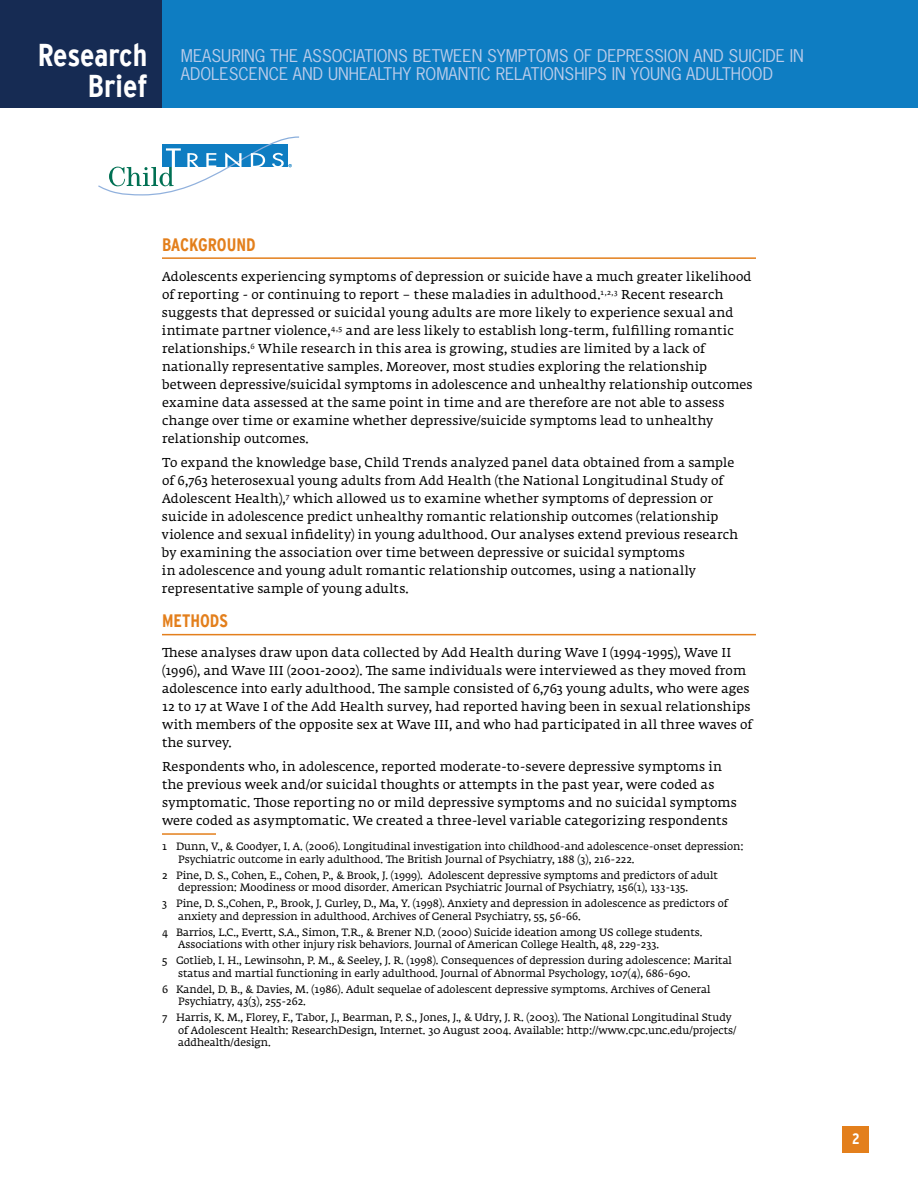
<style>
.page{position:relative;width:918px;height:1188px;background:#fff}
.page>*{position:absolute;margin:0;border:0;box-sizing:border-box;transform-origin:0 0}
.t1{font:700 condensed 31.5px/31.5px "Interstate";letter-spacing:-.005em;color:#fff;text-align:right}
.t2{font:700 condensed 18px "Interstate";color:#e37f1c}
.t3{font:16.5px/18px "News Gothic Std";color:#baccea}
.t4{font:700 condensed 15px "Interstate";color:#fff}
.t5{font:12.75px/18px "Fedra Serif A Std";letter-spacing:.01em;color:#000}
.t6{font:10.5px/12.8px "Fedra Serif A Std";color:#000}
</style>
<div class="page">
<div style="left:0;top:0;width:918px;height:108px;background:#0e7dc2"></div>
<svg style="left:98px;top:136px;width:201px;height:60px"></svg>
<div style="left:842px;top:1126px;width:27px;height:27px;background:#e37f1c"></div>
<div style="left:0;top:0;width:162px;height:108px;background:#162b53"></div>
<hr style="left:162px;top:257px;width:594px;height:2px;background:#e37f1c">
<hr style="left:162px;top:634px;width:594px;height:1px;background:#e37f1c">
<hr style="left:162px;top:833px;width:54px;height:2px;background:#e37f1c">
<h1 class="t1" style="left:38px;top:39px;width:111px">RESEARCH<br>BRIEF</h1>
<p class="t3" style="left:181px;top:47px;width:625px">MEASURING THE ASSOCIATIONS BETWEEN SYMPTOMS OF DEPRESSION AND SUICIDE IN<br>ADOLESCENCE AND UNHEALTHY ROMANTIC RELATIONSHIPS IN YOUNG ADULTHOOD</p>
<h2 class="t2" style="left:162px;top:235px;width:95px">BACKGROUND</h2>
<p class="t5" style="left:162px;top:269px;width:592px">Adolescents experiencing symptoms of depression or suicide have a much greater likelihood of reporting - or continuing to report – these maladies in adulthood.<sup>1,2,3</sup> Recent research suggests that depressed or suicidal young adults are more likely to experience sexual and intimate partner violence,<sup>4,5</sup> and are less likely to establish long-term, fulfilling romantic relationships.<sup>6</sup> While research in this area is growing, studies are limited by a lack of nationally representative samples. Moreover, most studies exploring the relationship between depressive/suicidal symptoms in adolescence and unhealthy relationship outcomes examine data assessed at the same point in time and are therefore are not able to assess change over time or examine whether depressive/suicide symptoms lead to unhealthy relationship outcomes.</p>
<p class="t5" style="left:162px;top:455px;width:578px">To expand the knowledge base, Child Trends analyzed panel data obtained from a sample of 6,763 heterosexual young adults from Add Health (the National Longitudinal Study of Adolescent Health),<sup>7</sup> which allowed us to examine whether symptoms of depression or suicide in adolescence predict unhealthy romantic relationship outcomes (relationship violence and sexual infidelity) in young adulthood. Our analyses extend previous research by examining the association over time between depressive or suicidal symptoms<br>in adolescence and young adult romantic relationship outcomes, using a nationally representative sample of young adults.</p>
<h2 class="t2" style="left:162px;top:611px;width:67px">METHODS</h2>
<p class="t5" style="left:162px;top:645px;width:592px">These analyses draw upon data collected by Add Health during Wave I (1994-1995), Wave II (1996), and Wave III (2001-2002). The same individuals were interviewed as they moved from adolescence into early adulthood. The sample consisted of 6,763 young adults, who were ages 12 to 17 at Wave I of the Add Health survey, had reported having been in sexual relationships with members of the opposite sex at Wave III, and who had participated in all three waves of the survey.</p>
<p class="t5" style="left:162px;top:759px;width:576px">Respondents who, in adolescence, reported moderate-to-severe depressive symptoms in the previous week and/or suicidal thoughts or attempts in the past year, were coded as symptomatic. Those reporting no or mild depressive symptoms and no suicidal symptoms were coded as asymptomatic. We created a three-level variable categorizing respondents</p>
<p class="t6" style="left:178px;top:841px;width:567px;text-indent:-16px">1 Dunn, V., &amp; Goodyer, I. A. (2006). Longitudinal investigation into childhood-and adolescence-onset depression:<br>Psychiatric outcome in early adulthood. The British Journal of Psychiatry, 188 (3), 216-222.</p>
<p class="t6" style="left:178px;top:869px;width:541px;text-indent:-16px">2 Pine, D. S., Cohen, E., Cohen, P., &amp; Brook, J. (1999). Adolescent depressive symptoms and predictors of adult depression: Moodiness or mood disorder. American Psychiatric Journal of Psychiatry, 156(1), 133-135.</p>
<p class="t6" style="left:178px;top:898px;width:551px;text-indent:-16px">3 Pine, D. S.,Cohen, P., Brook, J. Gurley, D., Ma, Y. (1998). Anxiety and depression in adolescence as predictors of anxiety and depression in adulthood. Archives of General Psychiatry, 55, 56-66.</p>
<p class="t6" style="left:178px;top:926px;width:526px;text-indent:-16px">4 Barrios, L.C., Evertt, S.A., Simon, T.R., &amp; Brener N.D. (2000) Suicide ideation among US college students.<br>Associations with other injury risk behaviors. Journal of American College Health, 48, 229-233.</p>
<p class="t6" style="left:178px;top:955px;width:555px;text-indent:-16px">5 Gotlieb, I. H., Lewinsohn, P. M., &amp; Seeley, J. R. (1998). Consequences of depression during adolescence: Marital status and martial functioning in early adulthood. Journal of Abnormal Psychology, 107(4), 686-690.</p>
<p class="t6" style="left:178px;top:983px;width:534px;text-indent:-16px">6 Kandel, D. B., &amp; Davies, M. (1986). Adult sequelae of adolescent depressive symptoms. Archives of General<br>Psychiatry, 43(3), 255-262.</p>
<p class="t6" style="left:178px;top:1012px;width:560px;text-indent:-16px">7 Harris, K. M., Florey, F., Tabor, J., Bearman, P. S., Jones, J., &amp; Udry, J. R. (2003). The National Longitudinal Study of Adolescent Health: ResearchDesign, Internet. 30 August 2004. Available: http://www.cpc.unc.edu/projects/ addhealth/design.</p>
<p class="t4" style="left:852px;top:1131px;width:9px">2</p>
</div>
